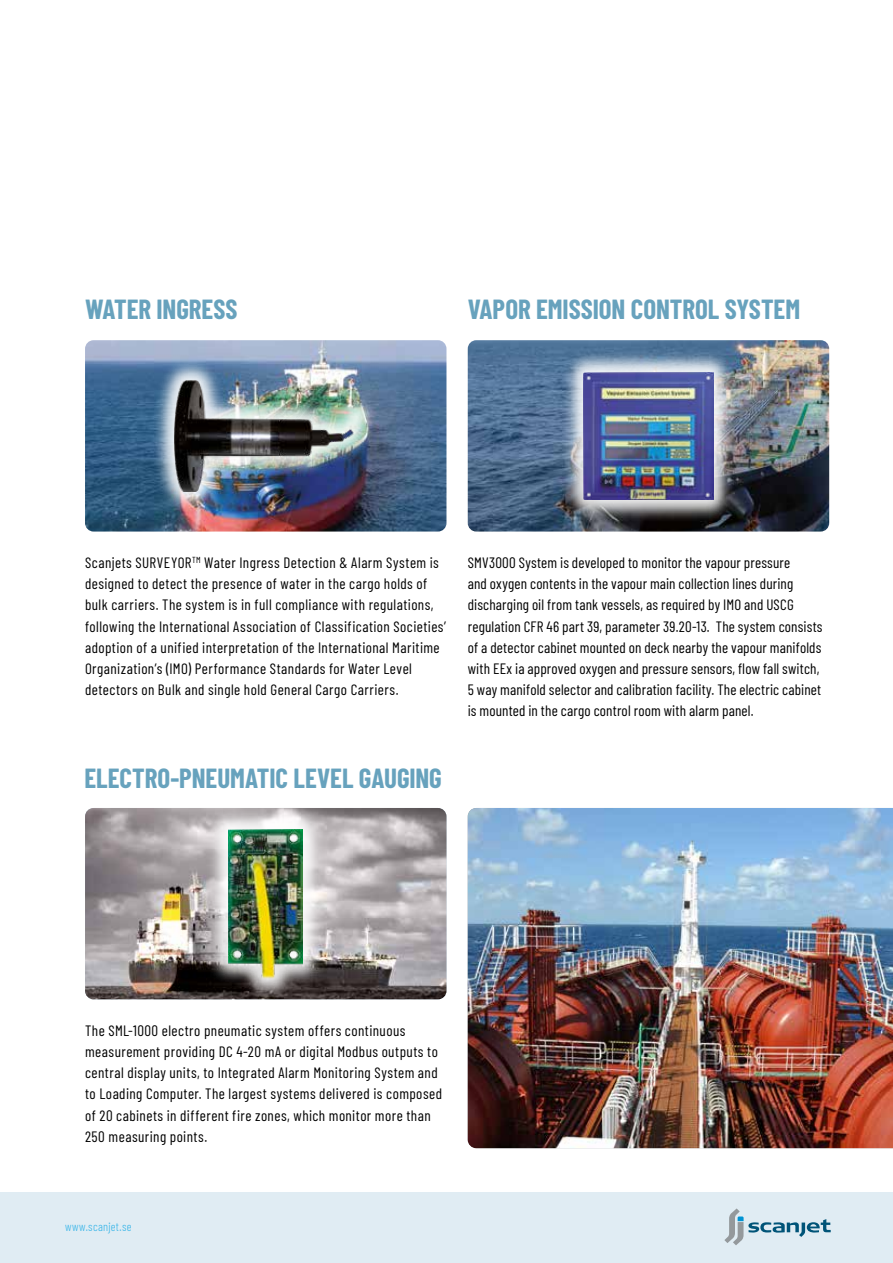
<style>
.page{position:relative;width:893px;height:1263px;background:#fff}
.page>*{position:absolute;margin:0;border:0;box-sizing:border-box;transform-origin:0 0}
.t1{font:700 27px "Barlow Condensed";letter-spacing:-.005em;color:#67a2bd}
.t2{font:15px/21.1px "Barlow Condensed";letter-spacing:.025em;color:#000}
.t3{font:300 12px "Barlow Condensed";letter-spacing:.03em;color:#31b3e8}
</style>
<div class="page">
<div style="left:0;top:1192px;width:893px;height:71px;background:#e0ecf3"></div>
<svg style="left:724px;top:1208px;width:107px;height:37px"></svg>
<img style="left:85px;top:808px;width:361px;height:191px">
<div style="left:206px;top:807px;width:119px;height:193px;background:#fff;opacity:.9"></div>
<img style="left:229px;top:829px;width:74px;height:149px">
<img style="left:85px;top:340px;width:361px;height:191px">
<div style="left:152px;top:358px;width:227px;height:156px;background:#fff;opacity:.9"></div>
<img style="left:174px;top:380px;width:183px;height:111px">
<img style="left:468px;top:340px;width:361px;height:191px">
<div style="left:562px;top:350px;width:173px;height:172px;background:#fff;opacity:.9"></div>
<img style="left:584px;top:372px;width:129px;height:128px">
<img style="left:468px;top:808px;width:425px;height:340px">
<h1 class="t1" style="left:85px;top:290px;width:154px">WATER INGRESS</h1>
<h1 class="t1" style="left:468px;top:290px;width:334px">VAPOR EMISSION CONTROL SYSTEM</h1>
<p class="t2" style="left:85px;top:551px;width:362px">Scanjets SURVEYOR<sup>TM</sup> Water Ingress Detection &amp; Alarm System is designed to detect the presence of water in the cargo holds of bulk carriers. The system is in full compliance with regulations, following the International Association of Classification Societies’ adoption of a unified interpretation of the International Maritime Organization’s (IMO) Performance Standards for Water Level detectors on Bulk and single hold General Cargo Carriers.</p>
<h1 class="t1" style="left:84px;top:759px;width:359px">ELECTRO-PNEUMATIC LEVEL GAUGING</h1>
<p class="t2" style="left:468px;top:551px;width:356px">SMV3000 System is developed to monitor the vapour pressure<br>and oxygen contents in the vapour main collection lines during discharging oil from tank vessels, as required by IMO and USCG regulation CFR 46 part 39, parameter 39.20-13. The system consists of a detector cabinet mounted on deck nearby the vapour manifolds with EEx ia approved oxygen and pressure sensors, flow fall switch, 5 way manifold selector and calibration facility. The electric cabinet is mounted in the cargo control room with alarm panel.</p>
<p class="t2" style="left:85px;top:1018px;width:359px">The SML-1000 electro pneumatic system offers continuous measurement providing DC 4-20 mA or digital Modbus outputs to central display units, to Integrated Alarm Monitoring System and to Loading Computer. The largest systems delivered is composed of 20 cabinets in different fire zones, which monitor more than 250 measuring points.</p>
<p class="t3" style="left:65px;top:1218px;width:68px">www.scanjet.se</p>
</div>
